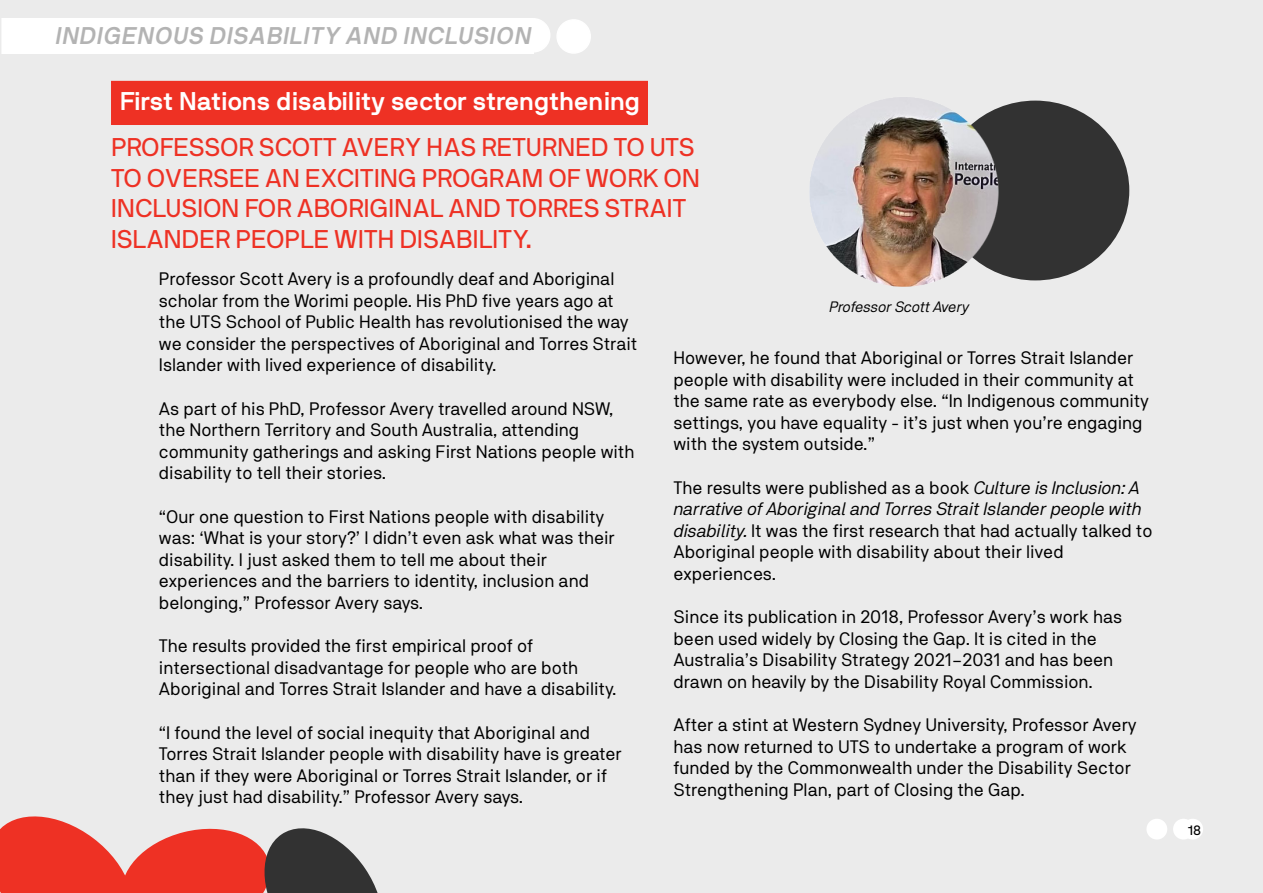
<style>
.page{position:relative;width:1263px;height:893px;background:#ebebeb}
.page>*{position:absolute;margin:0;border:0;box-sizing:border-box;transform-origin:0 0}
.t1{font:25.5px/30.6px "NB International Pro";color:#ee3124}
.t2{font:700 25.5px "NB International Pro";color:#fff}
.t3{font:italic 700 24px "NB International Pro";color:#b3b3b3}
.t4{font:18px/21.6px "NB Akademie Std";color:#000}
.t5{font:italic 15px "NB Akademie Std";color:#000}
.t6{font:13.5px "NB International Pro";color:#000}
.s1{font-style:italic}
</style>
<div class="page">
<div style="left:941px;top:101px;width:188px;height:179px;background:#323232;border-radius:50%"></div>
<div style="left:1173px;top:819px;width:21px;height:20px;background:#fff;border-radius:50%"></div>
<div style="left:1182px;top:819px;width:21px;height:20px;background:#fff;border-radius:50%"></div>
<div style="left:1146px;top:819px;width:21px;height:20px;background:#fff;border-radius:50%"></div>
<svg style="left:0;top:809px;width:389px;height:84px;background:#cd746e"></svg>
<div style="left:111px;top:81px;width:537px;height:44px;background:#ee3124"></div>
<img style="left:777px;top:83px;width:249px;height:210px">
<div style="left:517px;top:19px;width:33px;height:33px;background:#fff;border-radius:50%"></div>
<div style="left:516px;top:18px;width:34px;height:35px;border:2px solid #fff;border-radius:50%"></div>
<div style="left:2px;top:19px;width:531px;height:34px;background:#fff"></div>
<div style="left:557px;top:20px;width:33px;height:33px;background:#fff;border-radius:50%"></div>
<div style="left:556px;top:19px;width:35px;height:35px;border:2px solid #fff;border-radius:50%"></div>
<h2 class="t3" style="left:55px;top:22px;width:478px">INDIGENOUS DISABILITY AND INCLUSION</h2>
<h1 class="t2" style="left:120px;top:87px;width:522px">First Nations disability sector strengthening</h1>
<h1 class="t1" style="left:111px;top:132px;width:590px">PROFESSOR SCOTT AVERY HAS RETURNED TO UTS TO OVERSEE AN EXCITING PROGRAM OF WORK ON INCLUSION FOR ABORIGINAL AND TORRES STRAIT ISLANDER PEOPLE WITH DISABILITY.</h1>
<p class="t4" style="left:159px;top:268px;width:480px">Professor Scott Avery is a profoundly deaf and Aboriginal scholar from the Worimi people. His PhD five years ago at the UTS School of Public Health has revolutionised the way we consider the perspectives of Aboriginal and Torres Strait Islander with lived experience of disability.</p>
<p class="t4" style="left:159px;top:397px;width:477px">As part of his PhD, Professor Avery travelled around NSW, the Northern Territory and South Australia, attending community gatherings and asking First Nations people with disability to tell their stories.</p>
<p class="t4" style="left:159px;top:505px;width:457px">“Our one question to First Nations people with disability was: ‘What is your story?’ I didn’t even ask what was their disability. I just asked them to tell me about their experiences and the barriers to identity, inclusion and belonging,” Professor Avery says.</p>
<p class="t4" style="left:159px;top:635px;width:459px">The results provided the first empirical proof of intersectional disadvantage for people who are both<br>Aboriginal and Torres Strait Islander and have a disability.</p>
<p class="t4" style="left:159px;top:721px;width:464px">“I found the level of social inequity that Aboriginal and Torres Strait Islander people with disability have is greater than if they were Aboriginal or Torres Strait Islander, or if they just had disability.” Professor Avery says.</p>
<p class="t5" style="left:829px;top:298px;width:141px">Professor Scott Avery</p>
<p class="t4" style="left:673px;top:347px;width:477px">However, he found that Aboriginal or Torres Strait Islander people with disability were included in their community at the same rate as everybody else. “In Indigenous community settings, you have equality - it’s just when you’re engaging with the system outside.”</p>
<p class="t4" style="left:673px;top:476px;width:480px">The results were published as a book <span class="s1">Culture is Inclusion: A narrative of Aboriginal and Torres Strait Islander people with disability.</span> It was the first research that had actually talked to Aboriginal people with disability about their lived experiences.</p>
<p class="t4" style="left:673px;top:606px;width:450px">Since its publication in 2018, Professor Avery’s work has been used widely by Closing the Gap. It is cited in the Australia’s Disability Strategy 2021–2031 and has been drawn on heavily by the Disability Royal Commission.</p>
<p class="t4" style="left:673px;top:714px;width:465px">After a stint at Western Sydney University, Professor Avery has now returned to UTS to undertake a program of work funded by the Commonwealth under the Disability Sector Strengthening Plan, part of Closing the Gap.</p>
<p class="t6" style="left:1188px;top:823px;width:15px">18</p>
</div>
